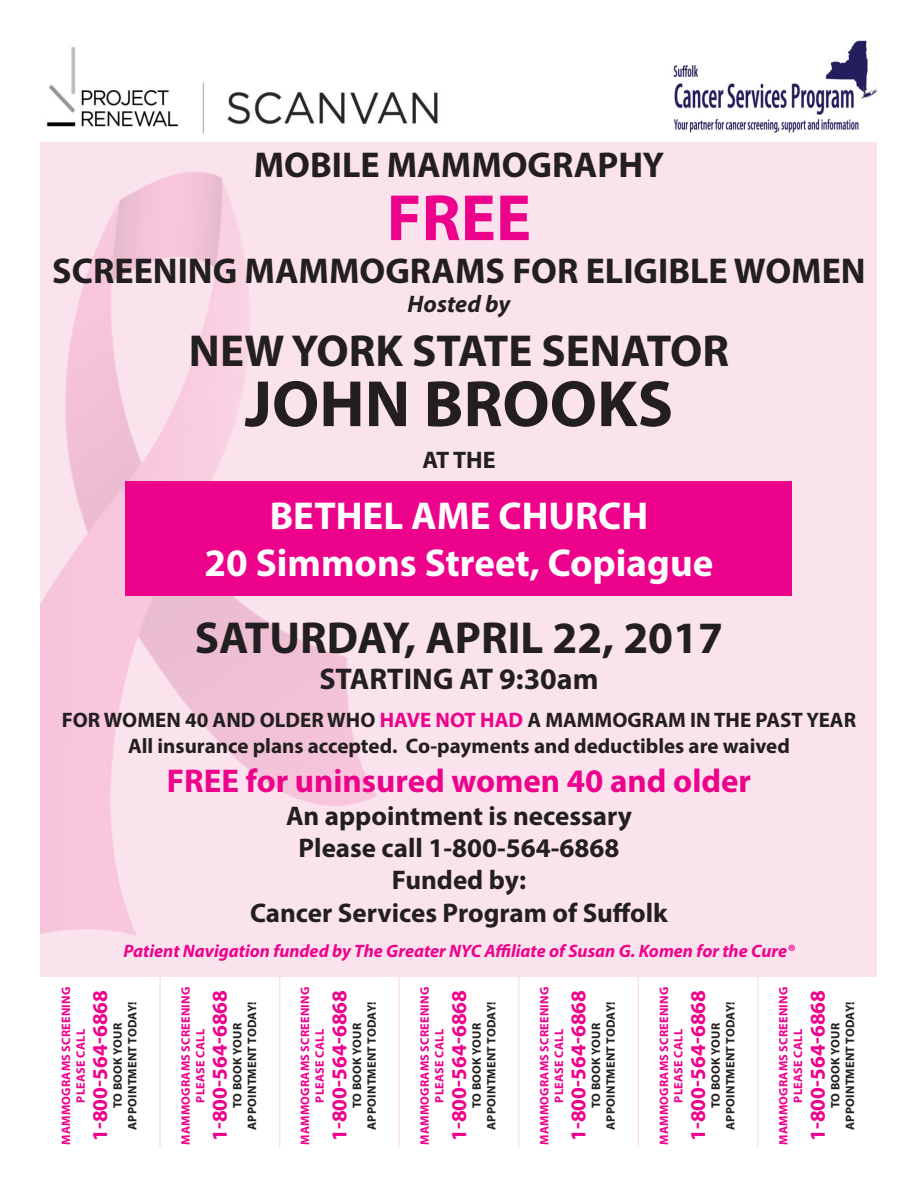
<style>
.page{position:relative;width:918px;height:1188px;background:#fff}
.page>*{position:absolute;margin:0;border:0;box-sizing:border-box;transform-origin:0 0}
.t1{font:700 66px "Myriad Pro";color:#231f20}
.t2{font:700 66px "Myriad Pro";color:#ed028c}
.t3{font:700 45px "Myriad Pro";color:#231f20}
.t4{font:700 39px/46.8px "Myriad Pro";color:#fff;text-align:center}
.t5{font:700 36px "Myriad Pro";color:#231f20}
.t6{font:700 33px "Myriad Pro";color:#ed028c}
.t7{font:700 30px "Myriad Pro";color:#231f20}
.t8{font:700 27px/32.4px "Myriad Pro";color:#231f20;text-align:center}
.t9{font:italic 700 24px "Myriad Pro";color:#231f20}
.t10{font:700 24px "Myriad Pro";color:#231f20}
.t11{font:700 21.15px "Myriad Pro";color:#ed028c}
.t12{font:700 21px/25.2px "Myriad Pro";color:#231f20;text-align:center}
.t13{font:italic 700 18px "Myriad Pro";color:#ed028c}
.t14{font:700 12.15px/14.7px "Myriad Pro";letter-spacing:.02em;color:#ed028c;text-align:center}
.t15{font:700 12.15px/14.7px "Myriad Pro";letter-spacing:.02em;color:#231f20;text-align:center}
.s1{color:#ed028c}
</style>
<div class="page">
<div style="left:40px;top:143px;width:838px;height:834px;background:#fbe3ed"></div>
<img style="left:40px;top:172px;width:337px;height:853px">
<img style="left:46px;top:47px;width:392px;height:87px">
<img style="left:673px;top:40px;width:205px;height:94px">
<div style="left:126px;top:481px;width:666px;height:115px;background:#ed028c"></div>
<hr style="left:159px;top:967px;width:2px;height:180px;background:#fbe3ed">
<hr style="left:279px;top:967px;width:1px;height:180px;background:#fbe3ed">
<hr style="left:398px;top:967px;width:2px;height:180px;background:#fbe3ed">
<hr style="left:518px;top:967px;width:2px;height:180px;background:#fbe3ed">
<hr style="left:638px;top:967px;width:1px;height:180px;background:#fbe3ed">
<hr style="left:757px;top:967px;width:2px;height:180px;background:#fbe3ed">
<h3 class="t5" style="left:254px;top:142px;width:412px">MOBILE MAMMOGRAPHY</h3>
<h1 class="t2" style="left:387px;top:175px;width:146px">FREE</h1>
<h3 class="t5" style="left:52px;top:248px;width:815px">SCREENING MAMMOGRAMS FOR ELIGIBLE WOMEN</h3>
<h3 class="t9" style="left:408px;top:288px;width:104px">Hosted by</h3>
<h2 class="t3" style="left:189px;top:322px;width:542px">NEW YORK STATE SENATOR</h2>
<h1 class="t1" style="left:245px;top:361px;width:430px">JOHN BROOKS</h1>
<h3 class="t10" style="left:422px;top:445px;width:75px">AT THE</h3>
<h3 class="t4" style="left:205px;top:491px;width:510px">BETHEL AME CHURCH<br>20 Simmons Street, Copiague</h3>
<h2 class="t3" style="left:195px;top:608px;width:530px">SATURDAY, APRIL 22, 2017</h2>
<h3 class="t7" style="left:319px;top:659px;width:281px">STARTING AT 9:30am</h3>
<h3 class="t12" style="left:62px;top:707px;width:796px">FOR WOMEN 40 AND OLDER WHO <span class="s1">HAVE NOT HAD</span> A MAMMOGRAM IN THE PAST YEAR<br>All insurance plans accepted. Co-payments and deductibles are waived</h3>
<h3 class="t6" style="left:167px;top:759px;width:586px">FREE for uninsured women 40 and older</h3>
<h3 class="t8" style="left:250px;top:798px;width:419px">An appointment is necessary<br>Please call 1-800-564-6868<br>Funded by:<br>Cancer Services Program of Suffolk</h3>
<h3 class="t13" style="left:123px;top:939px;width:673px">Patient Navigation funded by The Greater NYC Affiliate of Susan G. Komen for the Cure®</h3>
<p class="t14" style="left:58px;top:1145px;width:160px;rotate:-90deg">MAMMOGRAMS SCREENING<br>PLEASE CALL</p>
<h3 class="t11" style="left:86px;top:1141px;width:153px;rotate:-90deg">1-800-564-6868</h3>
<p class="t15" style="left:110px;top:1130px;width:130px;rotate:-90deg">TO BOOK YOUR<br>APPOINTMENT TODAY!</p>
<p class="t14" style="left:178px;top:1145px;width:160px;rotate:-90deg">MAMMOGRAMS SCREENING<br>PLEASE CALL</p>
<h3 class="t11" style="left:206px;top:1141px;width:153px;rotate:-90deg">1-800-564-6868</h3>
<p class="t15" style="left:230px;top:1130px;width:130px;rotate:-90deg">TO BOOK YOUR<br>APPOINTMENT TODAY!</p>
<p class="t14" style="left:297px;top:1145px;width:160px;rotate:-90deg">MAMMOGRAMS SCREENING<br>PLEASE CALL</p>
<h3 class="t11" style="left:326px;top:1141px;width:153px;rotate:-90deg">1-800-564-6868</h3>
<p class="t15" style="left:349px;top:1130px;width:130px;rotate:-90deg">TO BOOK YOUR<br>APPOINTMENT TODAY!</p>
<p class="t14" style="left:417px;top:1145px;width:160px;rotate:-90deg">MAMMOGRAMS SCREENING<br>PLEASE CALL</p>
<h3 class="t11" style="left:445px;top:1141px;width:153px;rotate:-90deg">1-800-564-6868</h3>
<p class="t15" style="left:469px;top:1130px;width:130px;rotate:-90deg">TO BOOK YOUR<br>APPOINTMENT TODAY!</p>
<p class="t14" style="left:537px;top:1145px;width:160px;rotate:-90deg">MAMMOGRAMS SCREENING<br>PLEASE CALL</p>
<h3 class="t11" style="left:565px;top:1141px;width:153px;rotate:-90deg">1-800-564-6868</h3>
<p class="t15" style="left:588px;top:1130px;width:130px;rotate:-90deg">TO BOOK YOUR<br>APPOINTMENT TODAY!</p>
<p class="t14" style="left:656px;top:1145px;width:160px;rotate:-90deg">MAMMOGRAMS SCREENING<br>PLEASE CALL</p>
<h3 class="t11" style="left:684px;top:1141px;width:153px;rotate:-90deg">1-800-564-6868</h3>
<p class="t15" style="left:708px;top:1130px;width:130px;rotate:-90deg">TO BOOK YOUR<br>APPOINTMENT TODAY!</p>
<p class="t14" style="left:776px;top:1145px;width:160px;rotate:-90deg">MAMMOGRAMS SCREENING<br>PLEASE CALL</p>
<h3 class="t11" style="left:804px;top:1141px;width:153px;rotate:-90deg">1-800-564-6868</h3>
<p class="t15" style="left:828px;top:1130px;width:130px;rotate:-90deg">TO BOOK YOUR<br>APPOINTMENT TODAY!</p>
</div>
